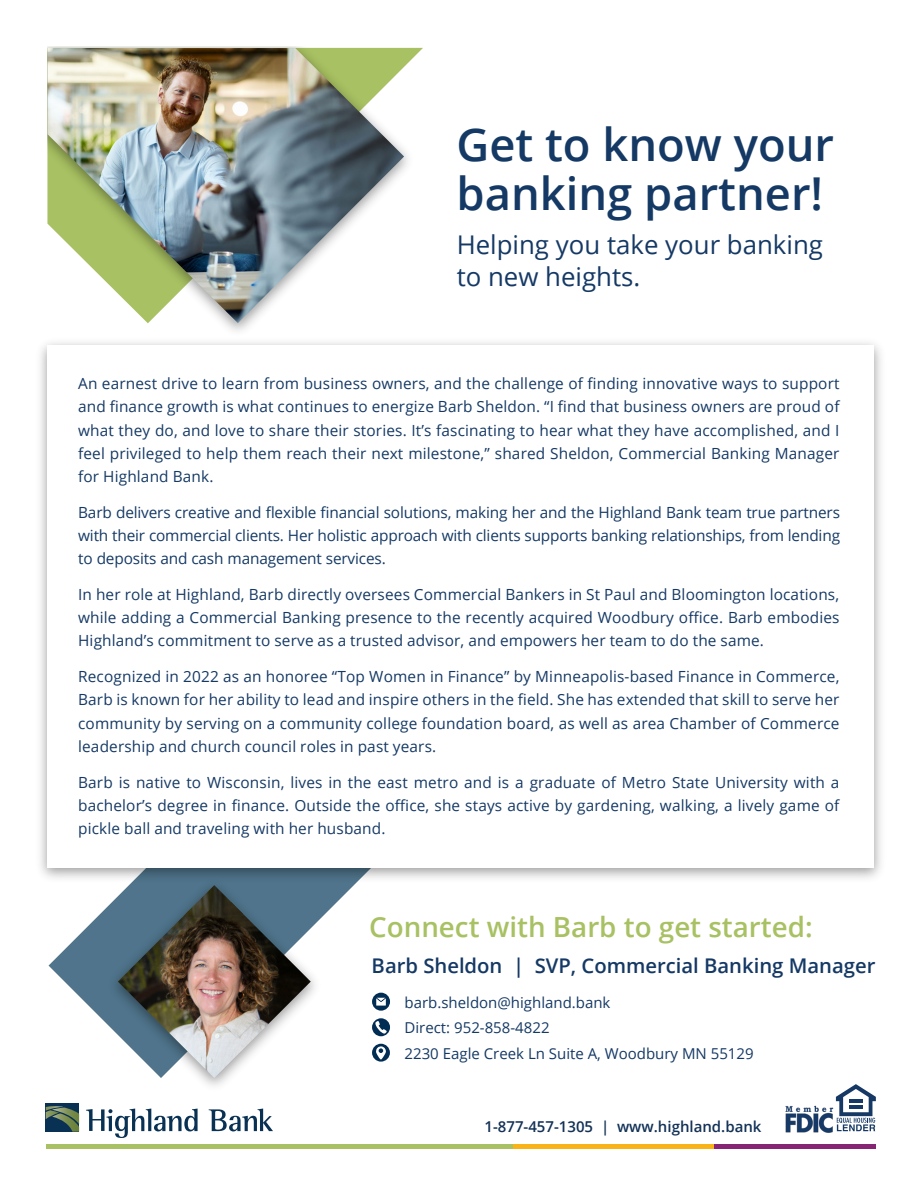
<style>
.page{position:relative;width:918px;height:1188px;background:#fff}
.page>*{position:absolute;margin:0;border:0;box-sizing:border-box;transform-origin:0 0}
.t1{font:600 45.3px/48.3px "Open Sans";color:#153965}
.t2{font:600 27.75px "Open Sans";color:#a8c163}
.t3{font:25.8px/31.5px "Open Sans";color:#153965}
.t4{font:600 20.25px "Open Sans";color:#153965}
.t5{font:15.3px/23.2px "Open Sans";letter-spacing:.01em;color:#153965;text-align:justify}
.t6{font:15px/25.5px "Open Sans";color:#153965}
.t7{font:600 15px "Open Sans";color:#123156}
</style>
<div class="page">
<svg style="left:49px;top:888px;width:328px;height:169px"></svg>
<img style="left:47px;top:47px;width:373px;height:284px">
<img style="left:47px;top:48px;width:357px;height:275px">
<svg style="left:372px;top:1044px;width:18px;height:18px"></svg>
<svg style="left:376px;top:1046px;width:10px;height:13px"></svg>
<img style="left:102px;top:888px;width:225px;height:198px">
<img style="left:118px;top:902px;width:193px;height:176px">
<img style="left:185px;top:888px;width:58px;height:26px">
<svg style="left:372px;top:1018px;width:18px;height:18px"></svg>
<svg style="left:372px;top:993px;width:18px;height:18px"></svg>
<svg style="left:836px;top:1084px;width:40px;height:47px"></svg>
<img style="left:785px;top:1105px;width:49px;height:28px">
<svg style="left:209px;top:1109px;width:64px;height:22px"></svg>
<svg style="left:86px;top:1109px;width:112px;height:29px"></svg>
<div style="left:46px;top:1103px;width:33px;height:29px;background:#093153"></div>
<img style="left:46px;top:1106px;width:17px;height:4px">
<img style="left:52px;top:1108px;width:26px;height:5px">
<svg style="left:46px;top:1110px;width:13px;height:9px"></svg>
<img style="left:52px;top:1113px;width:27px;height:19px">
<img style="left:40px;top:342px;width:841px;height:546px">
<div style="left:47px;top:345px;width:827px;height:523px;background:#fff"></div>
<div style="left:46px;top:1144px;width:468px;height:5px;background:#a8c163"></div>
<div style="left:514px;top:1144px;width:201px;height:5px;background:#fab316"></div>
<div style="left:715px;top:1144px;width:161px;height:5px;background:#862574"></div>
<h1 class="t1" style="left:457px;top:120px;width:379px">Get to know your banking partner!</h1>
<h3 class="t3" style="left:457px;top:229px;width:368px">Helping you take your banking to new heights.</h3>
<p class="t5" style="left:78px;top:372px;width:763px">An earnest drive to learn from business owners, and the challenge of finding innovative ways to support and finance growth is what continues to energize Barb Sheldon. “I find that business owners are proud of what they do, and love to share their stories. It’s fascinating to hear what they have accomplished, and I feel privileged to help them reach their next milestone,” shared Sheldon, Commercial Banking Manager for Highland Bank.</p>
<p class="t5" style="left:78px;top:500px;width:763px">Barb delivers creative and flexible financial solutions, making her and the Highland Bank team true partners with their commercial clients. Her holistic approach with clients supports banking relationships, from lending to deposits and cash management services.</p>
<p class="t5" style="left:78px;top:582px;width:763px">In her role at Highland, Barb directly oversees Commercial Bankers in St Paul and Bloomington locations, while adding a Commercial Banking presence to the recently acquired Woodbury office. Barb embodies Highland’s commitment to serve as a trusted advisor, and empowers her team to do the same.</p>
<p class="t5" style="left:78px;top:665px;width:763px">Recognized in 2022 as an honoree “Top Women in Finance” by Minneapolis-based Finance in Commerce, Barb is known for her ability to lead and inspire others in the field. She has extended that skill to serve her community by serving on a community college foundation board, as well as area Chamber of Commerce leadership and church council roles in past years.</p>
<p class="t5" style="left:78px;top:770px;width:763px">Barb is native to Wisconsin, lives in the east metro and is a graduate of Metro State University with a bachelor’s degree in finance. Outside the office, she stays active by gardening, walking, a lively game of pickle ball and traveling with her husband.</p>
<h2 class="t2" style="left:369px;top:908px;width:445px">Connect with Barb to get started:</h2>
<h3 class="t4" style="left:372px;top:952px;width:505px">Barb Sheldon | SVP, Commercial Banking Manager</h3>
<p class="t6" style="left:405px;top:989px;width:351px">barb.sheldon@highland.bank<br>Direct: 952-858-4822<br>2230 Eagle Creek Ln Suite A, Woodbury MN 55129</p>
<p class="t7" style="left:485px;top:1116px;width:279px">1-877-457-1305 | www.highland.bank</p>
</div>
